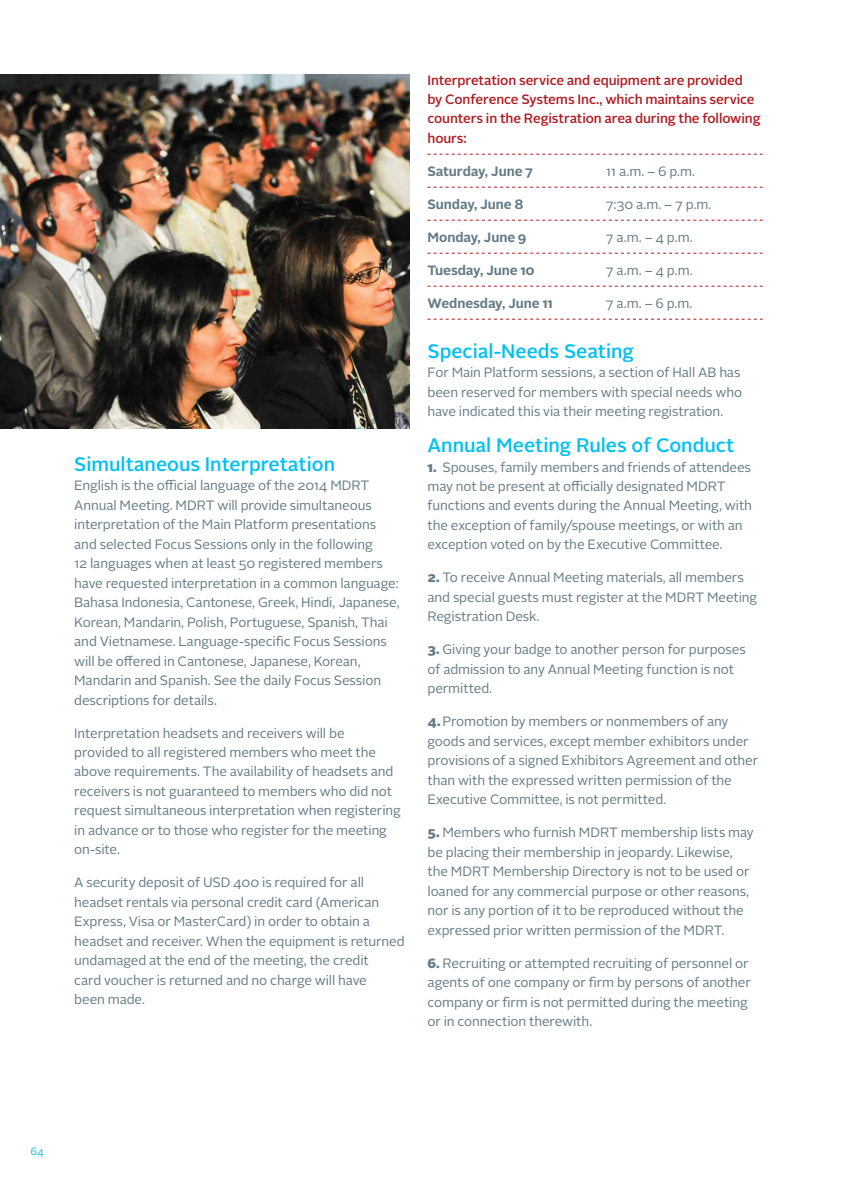
<style>
.page{position:relative;width:864px;height:1188px;background:#fff}
.page>*{position:absolute;margin:0;border:0;box-sizing:border-box;transform-origin:0 0}
.t1{font:500 19.5px "Alright Sans";color:#00c0f3}
.t2{font:13.5px/19.5px "Alright Sans";letter-spacing:-.01em;color:#647c88}
.t3{font:500 13.5px/19.5px "Alright Sans";letter-spacing:-.01em;color:#af1b20}
.t4{font:700 13.5px "Alright Sans";letter-spacing:-.005em;color:#647c88}
.t5{font:10.5px "Alright Sans";color:#00c0f3}
.s1{font-weight:900}
</style>
<div class="page">
<svg style="left:428px;top:154px;width:335px;height:1px"></svg>
<svg style="left:428px;top:187px;width:335px;height:1px"></svg>
<svg style="left:428px;top:220px;width:335px;height:1px"></svg>
<svg style="left:428px;top:253px;width:335px;height:1px"></svg>
<svg style="left:428px;top:286px;width:335px;height:1px"></svg>
<svg style="left:428px;top:319px;width:335px;height:1px"></svg>
<img style="left:0;top:74px;width:409px;height:355px">
<h1 class="t1" style="left:74px;top:450px;width:262px">Simultaneous Interpretation</h1>
<p class="t2" style="left:74px;top:476px;width:327px">English is the official language of the 2014 MDRT Annual Meeting. MDRT will provide simultaneous interpretation of the Main Platform presentations and selected Focus Sessions only in the following<br>12 languages when at least 50 registered members have requested interpretation in a common language:<br>Bahasa Indonesia, Cantonese, Greek, Hindi, Japanese, Korean, Mandarin, Polish, Portuguese, Spanish, Thai and Vietnamese. Language-specific Focus Sessions will be offered in Cantonese, Japanese, Korean, Mandarin and Spanish. See the daily Focus Session descriptions for details.</p>
<p class="t2" style="left:74px;top:723px;width:328px">Interpretation headsets and receivers will be provided to all registered members who meet the above requirements. The availability of headsets and receivers is not guaranteed to members who did not request simultaneous interpretation when registering in advance or to those who register for the meeting on-site.</p>
<p class="t2" style="left:74px;top:873px;width:332px">A security deposit of USD 400 is required for all headset rentals via personal credit card (American Express, Visa or MasterCard) in order to obtain a headset and receiver. When the equipment is returned undamaged at the end of the meeting, the credit<br>card voucher is returned and no charge will have<br>been made.</p>
<p class="t3" style="left:428px;top:70px;width:335px">Interpretation service and equipment are provided by Conference Systems Inc., which maintains service counters in the Registration area during the following hours:</p>
<p class="t4" style="left:428px;top:162px;width:107px">Saturday, June 7</p>
<p class="t2" style="left:606px;top:162px;width:91px">11 a.m. – 6 p.m.</p>
<p class="t4" style="left:428px;top:195px;width:98px">Sunday, June 8</p>
<p class="t2" style="left:606px;top:195px;width:107px">7:30 a.m. – 7 p.m.</p>
<p class="t4" style="left:428px;top:228px;width:101px">Monday, June 9</p>
<p class="t2" style="left:606px;top:228px;width:88px">7 a.m. – 4 p.m.</p>
<p class="t4" style="left:428px;top:261px;width:109px">Tuesday, June 10</p>
<p class="t2" style="left:606px;top:261px;width:88px">7 a.m. – 4 p.m.</p>
<p class="t4" style="left:428px;top:294px;width:127px">Wednesday, June 11</p>
<p class="t2" style="left:606px;top:294px;width:88px">7 a.m. – 6 p.m.</p>
<h1 class="t1" style="left:428px;top:337px;width:208px">Special-Needs Seating</h1>
<p class="t2" style="left:428px;top:363px;width:316px;text-align:justify">For Main Platform sessions, a section of Hall AB has been reserved for members with special needs who have indicated this via their meeting registration.</p>
<h1 class="t1" style="left:428px;top:432px;width:308px">Annual Meeting Rules of Conduct</h1>
<p class="t2" style="left:428px;top:457px;width:326px"><span class="s1">1.</span> Spouses, family members and friends of attendees may not be present at officially designated MDRT functions and events during the Annual Meeting, with the exception of family/spouse meetings, or with an exception voted on by the Executive Committee.</p>
<p class="t2" style="left:428px;top:568px;width:331px"><span class="s1">2.</span> To receive Annual Meeting materials, all members and special guests must register at the MDRT Meeting<br>Registration Desk.</p>
<p class="t2" style="left:428px;top:640px;width:320px"><span class="s1">3.</span> Giving your badge to another person for purposes of admission to any Annual Meeting function is not permitted.</p>
<p class="t2" style="left:428px;top:712px;width:332px"><span class="s1">4.</span>Promotion by members or nonmembers of any goods and services, except member exhibitors under provisions of a signed Exhibitors Agreement and other than with the expressed written permission of the Executive Committee, is not permitted.</p>
<p class="t2" style="left:428px;top:823px;width:328px"><span class="s1">5.</span> Members who furnish MDRT membership lists may be placing their membership in jeopardy. Likewise, the MDRT Membership Directory is not to be used or loaned for any commercial purpose or other reasons, nor is any portion of it to be reproduced without the expressed prior written permission of the MDRT.</p>
<p class="t2" style="left:428px;top:954px;width:325px"><span class="s1">6.</span> Recruiting or attempted recruiting of personnel or agents of one company or firm by persons of another company or firm is not permitted during the meeting or in connection therewith.</p>
<p class="t5" style="left:31px;top:1144px;width:15px">64</p>
</div>
